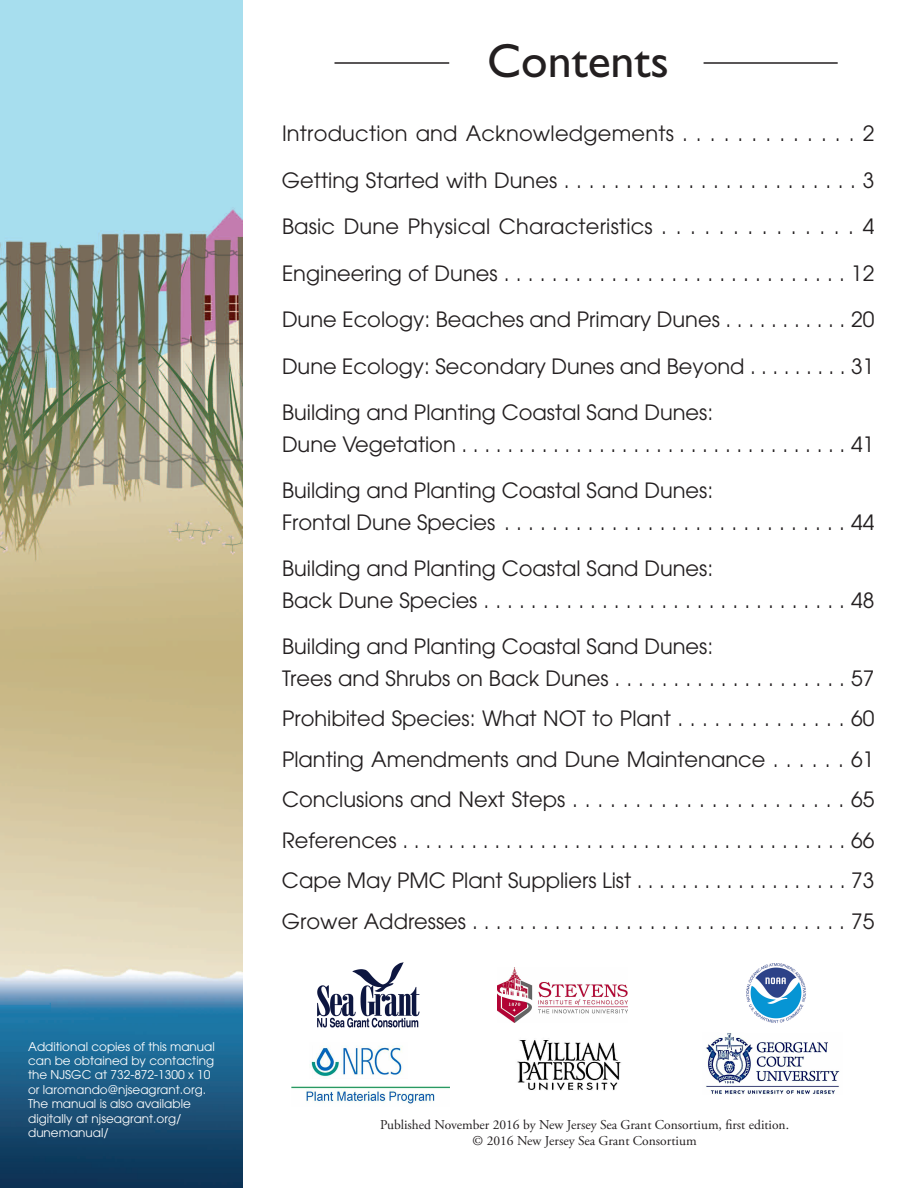
<style>
.page{position:relative;width:918px;height:1188px;background:#fff}
.page>*{position:absolute;margin:0;border:0;box-sizing:border-box;transform-origin:0 0}
.t1{font:48px "Gill Sans";color:#231f20}
.t2{font:21px/40.5px "Avant Garde";color:#231f20}
.t3{font:13.5px/16.2px "Adobe Garamond Pro";color:#231f20;text-align:center}
.t4{font:12px/14.4px "Avant Garde";color:#fff}
</style>
<div class="page">
<hr style="left:334px;top:62px;width:115px;height:2px;background:#231f20">
<hr style="left:704px;top:62px;width:134px;height:2px;background:#231f20">
<img style="left:0;top:0;width:242px;height:1188px">
<img style="left:317px;top:962px;width:103px;height:66px">
<img style="left:706px;top:1033px;width:134px;height:61px">
<img style="left:311px;top:1046px;width:92px;height:30px">
<img style="left:291px;top:1086px;width:159px;height:18px">
<img style="left:517px;top:1040px;width:104px;height:51px">
<img style="left:498px;top:967px;width:129px;height:56px">
<img style="left:746px;top:963px;width:60px;height:60px">
<p class="t4" style="left:28px;top:1040px;width:188px">Additional copies of this manual can be obtained by contacting the NJSGC at 732-872-1300 x 10 or laromando@njseagrant.org.<br>The manual is also available digitally at njseagrant.org/ dunemanual/</p>
<h1 class="t1" style="left:487px;top:42px;width:183px">Contents</h1>
<p class="t2" style="left:282px;top:115px;width:594px">Introduction and Acknowledgements . . . . . . . . . . . . . 2</p>
<p class="t2" style="left:282px;top:162px;width:594px">GettingStartedwithDunes........................3</p>
<p class="t2" style="left:282px;top:208px;width:594px">Basic Dune Physical Characteristics . . . . . . . . . . . . . . 4</p>
<p class="t2" style="left:282px;top:255px;width:594px">EngineeringofDunes.............................12</p>
<p class="t2" style="left:282px;top:301px;width:594px">Dune Ecology: Beaches and Primary Dunes . . . . . . . . . . . 20</p>
<p class="t2" style="left:282px;top:348px;width:594px">Dune Ecology: Secondary Dunes and Beyond . . . . . . . . . 31</p>
<p class="t2" style="left:282px;top:399px;width:594px;line-height:31.5px">Building and Planting Coastal Sand Dunes:<br>DuneVegetation..................................41</p>
<p class="t2" style="left:282px;top:477px;width:594px;line-height:31.5px">Building and Planting Coastal Sand Dunes:<br>FrontalDuneSpecies .............................44</p>
<p class="t2" style="left:282px;top:555px;width:594px;line-height:31.5px">Building and Planting Coastal Sand Dunes:<br>BackDuneSpecies...............................48</p>
<p class="t2" style="left:282px;top:633px;width:594px;line-height:31.5px">Building and Planting Coastal Sand Dunes:<br>TreesandShrubsonBackDunes....................57</p>
<p class="t2" style="left:282px;top:700px;width:594px;text-align:justify">Prohibited Species: What NOT to Plant . . . . . . . . . . . . . . 60<br>Planting Amendments and Dune Maintenance . . . . . . 61<br>ConclusionsandNextSteps......................65<br>References.......................................66<br>CapeMayPMCPlantSuppliersList...................73<br>GrowerAddresses................................75</p>
<p class="t3" style="left:380px;top:1118px;width:410px">Published November 2016 by New Jersey Sea Grant Consortium, first edition. © 2016 New Jersey Sea Grant Consortium</p>
</div>
